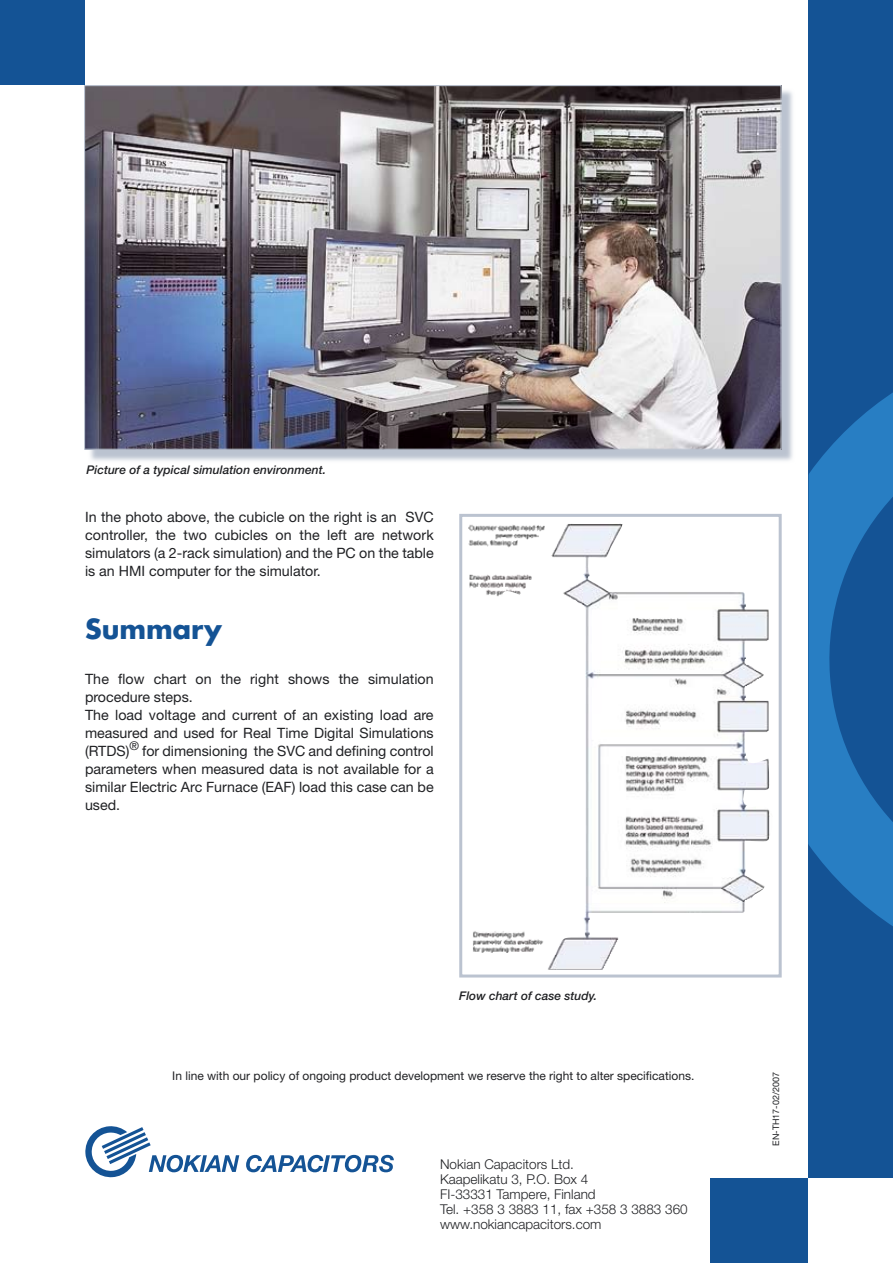
<style>
.page{position:relative;width:893px;height:1263px;background:#fff}
.page>*{position:absolute;margin:0;border:0;box-sizing:border-box;transform-origin:0 0}
.t1{font:700 27px "Futura";color:#145395}
.t2{font:14.25px/18px "Helvetica Neue";color:#202124;text-align:justify}
.t3{font:300 13.5px/15px "Helvetica Neue";color:#202124}
.t4{font:12px "Helvetica Neue";color:#202124}
.t5{font:italic 500 12px "Helvetica Neue";color:#202124}
.t6{font:9px "Helvetica Neue";color:#202124}
</style>
<div class="page">
<svg style="left:90px;top:90px;width:703px;height:371px;background:#c2c8d2"></svg>
<img style="left:86px;top:87px;width:694px;height:361px">
<img style="left:468px;top:523px;width:302px;height:446px">
<div style="left:459px;top:514px;width:323px;height:463px;border:3px solid #bbc3d0"></div>
<div style="left:808px;top:0;width:85px;height:1178px;background:#145395"></div>
<svg style="left:808px;top:392px;width:85px;height:534px;fill:#287ec3"></svg>
<div style="left:710px;top:1178px;width:98px;height:85px;background:#145395"></div>
<svg style="left:246px;top:1155px;width:148px;height:17px"></svg>
<svg style="left:85px;top:1126px;width:154px;height:52px"></svg>
<div style="left:0;top:0;width:85px;height:85px;background:#145395"></div>
<p class="t5" style="left:86px;top:462px;width:241px">Picture of a typical simulation environment.</p>
<p class="t2" style="left:85px;top:508px;width:350px">In the photo above, the cubicle on the right is an SVC controller, the two cubicles on the left are network simulators (a 2-rack simulation) and the PC on the table is an HMI computer for the simulator.</p>
<h1 class="t1" style="left:85px;top:610px;width:138px">Summary</h1>
<p class="t2" style="left:85px;top:670px;width:350px;text-align:left">The flow chart on the right shows the simulation procedure steps.<br>The load voltage and current of an existing load are measured and used for Real Time Digital Simulations (RTDS)<sup>®</sup> for dimensioning the SVC and defining control parameters when measured data is not available for a similar Electric Arc Furnace (EAF) load this case can be used.</p>
<p class="t5" style="left:459px;top:989px;width:139px">Flow chart of case study.</p>
<p class="t4" style="left:172px;top:1069px;width:524px">In line with our policy of ongoing product development we reserve the right to alter specifications.</p>
<p class="t3" style="left:440px;top:1156px;width:249px">Nokian Capacitors Ltd.<br>Kaapelikatu 3, P.O. Box 4<br>FI-33331 Tampere, Finland<br>Tel. +358 3 3883 11, fax +358 3 3883 360 www.nokiancapacitors.com</p>
<p class="t6" style="left:771px;top:1146px;width:75px;rotate:-90deg">EN-TH17-02/2007</p>
</div>
